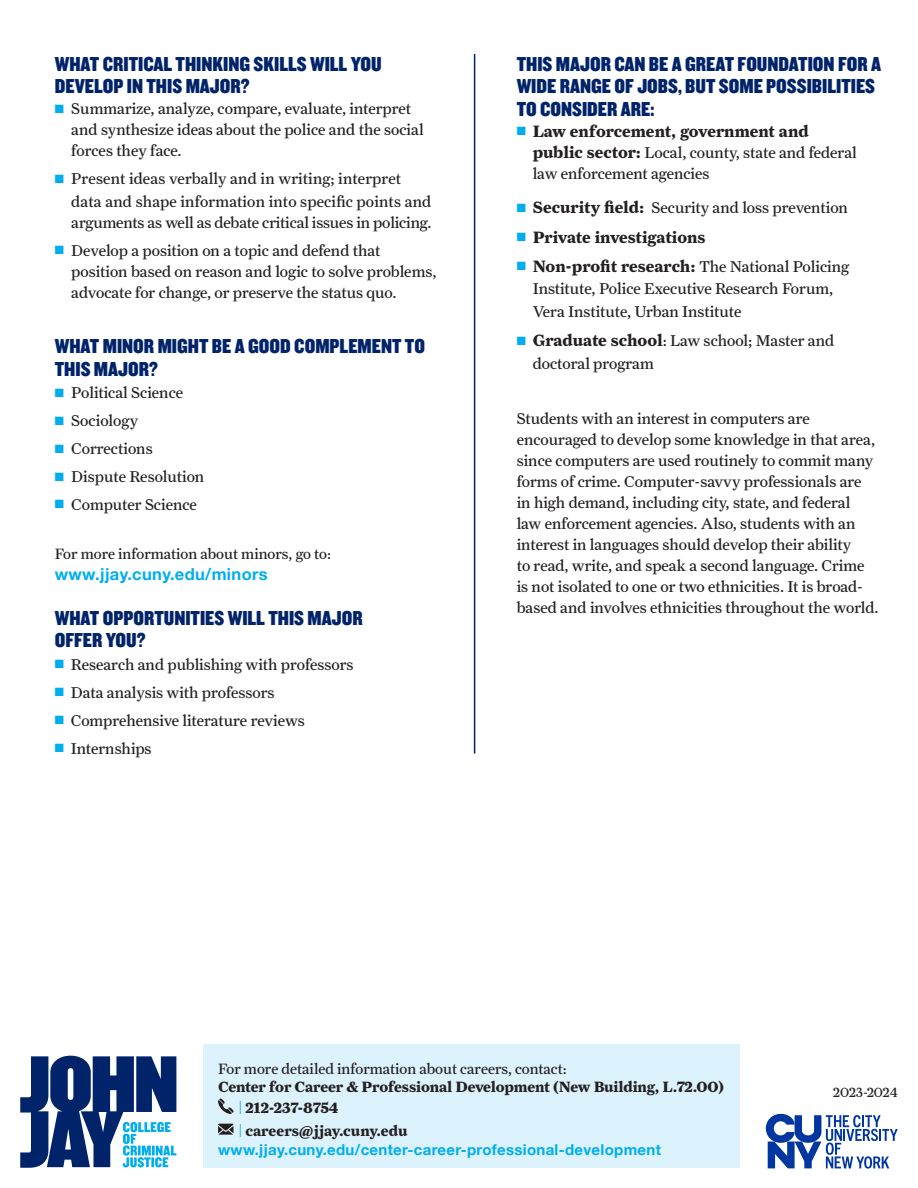
<style>
.page{position:relative;width:918px;height:1188px;background:#fff}
.page>*{position:absolute;margin:0;border:0;box-sizing:border-box;transform-origin:0 0}
.Question_Heads{font:21px/22.5px "Knockout 70 Full Welterwt";color:#002369}
._10_5_pt_Farnham{font:16.5px "Farnham Text Bold LF";color:#231f20}
.Question_Heads-2{font:16.5px "Farnham Text Bold LF";color:#231f20}
.t1{font:700 16.5px "Helvetica Neue";letter-spacing:.02em;color:#00aeef}
.Question_Heads-3{font:15.75px/21px "Farnham Text Regular LF";color:#231f20}
._10_5_pt_Farnham-2{font:15.75px/21px "Farnham Text Regular LF";color:#231f20}
.t2{font:15px "Farnham Text Bold LF";letter-spacing:-.01em;color:#231f20}
.t3{font:15px "Farnham Text Regular LF";color:#231f20}
.t4{font:700 15px "Helvetica Neue";letter-spacing:.02em;color:#00aeef}
.t5{font:13.5px "Farnham Text Regular LF";letter-spacing:.01em;color:#231f20}
.s1{color:#00aeef}
.s2{font-family:"Farnham Text Bold LF";font-size:16.5px}
.s3{font-family:"Farnham Text Regular LF";font-size:15.75px}
.s4{font-family:"Farnham Text Regular LF";color:#00aeef}
</style>
<div class="page">
<hr style="left:474px;top:54px;width:1px;height:700px;background:#002369">
<div style="left:203px;top:1044px;width:536px;height:124px;background:#dcf2fc"></div>
<svg style="left:218px;top:1098px;width:16px;height:16px"></svg>
<svg style="left:218px;top:1124px;width:15px;height:11px"></svg>
<svg style="left:766px;top:1114px;width:132px;height:55px"></svg>
<svg style="left:20px;top:1056px;width:156px;height:112px"></svg>
<p class="Question_Heads" style="left:55px;top:52px;width:328px">WHAT CRITICAL THINKING SKILLS WILL YOU<br>DEVELOP IN THIS MAJOR?</p>
<p class="Question_Heads-3" style="left:71px;top:98px;width:354px;text-indent:-17px"><span class="s1">■</span> Summarize, analyze, compare, evaluate, interpret and synthesize ideas about the police and the social forces they face.</p>
<p class="Question_Heads-3" style="left:71px;top:167px;width:362px;line-height:22.5px;text-indent:-17px"><span class="s1">■</span> Present ideas verbally and in writing; interpret data and shape information into specific points and</p>
<p class="Question_Heads-3" style="left:71px;top:212px;width:362px">arguments as well as debate critical issues in policing.</p>
<p class="Question_Heads-3" style="left:71px;top:240px;width:367px;text-indent:-17px"><span class="s1">■</span> Develop a position on a topic and defend that position based on reason and logic to solve problems, advocate for change, or preserve the status quo.</p>
<p class="Question_Heads" style="left:55px;top:335px;width:372px">WHAT MINOR MIGHT BE A GOOD COMPLEMENT TO<br>THIS MAJOR?</p>
<p class="Question_Heads-3" style="left:55px;top:382px;width:130px"><span class="s1">■</span> Political Science</p>
<p class="Question_Heads-3" style="left:55px;top:410px;width:85px"><span class="s1">■</span> Sociology</p>
<p class="Question_Heads-3" style="left:55px;top:438px;width:99px"><span class="s1">■</span> Corrections</p>
<p class="Question_Heads-3" style="left:55px;top:466px;width:151px"><span class="s1">■</span> Dispute Resolution</p>
<p class="Question_Heads-3" style="left:55px;top:494px;width:144px"><span class="s1">■</span> Computer Science</p>
<p class="t3" style="left:55px;top:545px;width:278px">For more information about minors, go to:</p>
<p class="t1" style="left:55px;top:561px;width:214px">www.jjay.cuny.edu/minors</p>
<p class="Question_Heads" style="left:55px;top:606px;width:309px">WHAT OPPORTUNITIES WILL THIS MAJOR<br>OFFER YOU?</p>
<p class="Question_Heads-3" style="left:55px;top:654px;width:300px"><span class="s1">■</span> Research and publishing with professors</p>
<p class="Question_Heads-3" style="left:55px;top:682px;width:221px"><span class="s1">■</span> Data analysis with professors</p>
<p class="Question_Heads-3" style="left:55px;top:710px;width:251px"><span class="s1">■</span> Comprehensive literature reviews</p>
<p class="Question_Heads-3" style="left:55px;top:738px;width:98px"><span class="s1">■</span> Internships</p>
<p class="Question_Heads" style="left:517px;top:52px;width:366px">THIS MAJOR CAN BE A GREAT FOUNDATION FOR A<br>WIDE RANGE OF JOBS, BUT SOME POSSIBILITIES<br>TO CONSIDER ARE:</p>
<p class="Question_Heads-2" style="left:517px;top:121px;width:294px"><span class="s1">■</span> Law enforcement, government and</p>
<p class="Question_Heads-3" style="left:533px;top:142px;width:326px"><span class="s2">public sector:</span> Local, county, state and federal law enforcement agencies</p>
<p class="_10_5_pt_Farnham-2" style="left:517px;top:197px;width:333px"><span class="s1">■</span> <span class="s2">Security field:</span> Security and loss prevention</p>
<p class="_10_5_pt_Farnham" style="left:517px;top:227px;width:190px"><span class="s1">■</span> Private investigations</p>
<p class="_10_5_pt_Farnham" style="left:517px;top:256px;width:334px"><span class="s1">■</span> Non-profit research: <span class="s3">The National Policing</span></p>
<p class="_10_5_pt_Farnham-2" style="left:533px;top:278px;width:302px;line-height:22.5px">Institute, Police Executive Research Forum,<br>Vera Institute, Urban Institute</p>
<p class="_10_5_pt_Farnham-2" style="left:533px;top:329px;width:303px;line-height:22.5px;text-indent:-16px"><span class="s1">■</span> <span class="s2">Graduate school</span>: Law school; Master and doctoral program</p>
<p class="_10_5_pt_Farnham-2" style="left:517px;top:408px;width:363px">Students with an interest in computers are encouraged to develop some knowledge in that area, since computers are used routinely to commit many forms of crime. Computer-savvy professionals are in high demand, including city, state, and federal law enforcement agencies. Also, students with an interest in languages should develop their ability<br>to read, write, and speak a second language. Crime is not isolated to one or two ethnicities. It is broad&shy;based and involves ethnicities throughout the world.</p>
<p class="t3" style="left:218px;top:1060px;width:350px">For more detailed information about careers, contact:</p>
<p class="t2" style="left:218px;top:1078px;width:508px">Center for Career &amp; Professional Development (New Building, L.72.00)</p>
<p class="t2" style="left:239px;top:1099px;width:101px"><span class="s4">|</span> 212-237-8754</p>
<p class="t2" style="left:239px;top:1121px;width:170px"><span class="s4">|</span> careers@jjay.cuny.edu</p>
<p class="t4" style="left:218px;top:1138px;width:444px">www.jjay.cuny.edu/center-career-professional-development</p>
<p class="t5" style="left:833px;top:1085px;width:66px">2023-2024</p>
</div>
